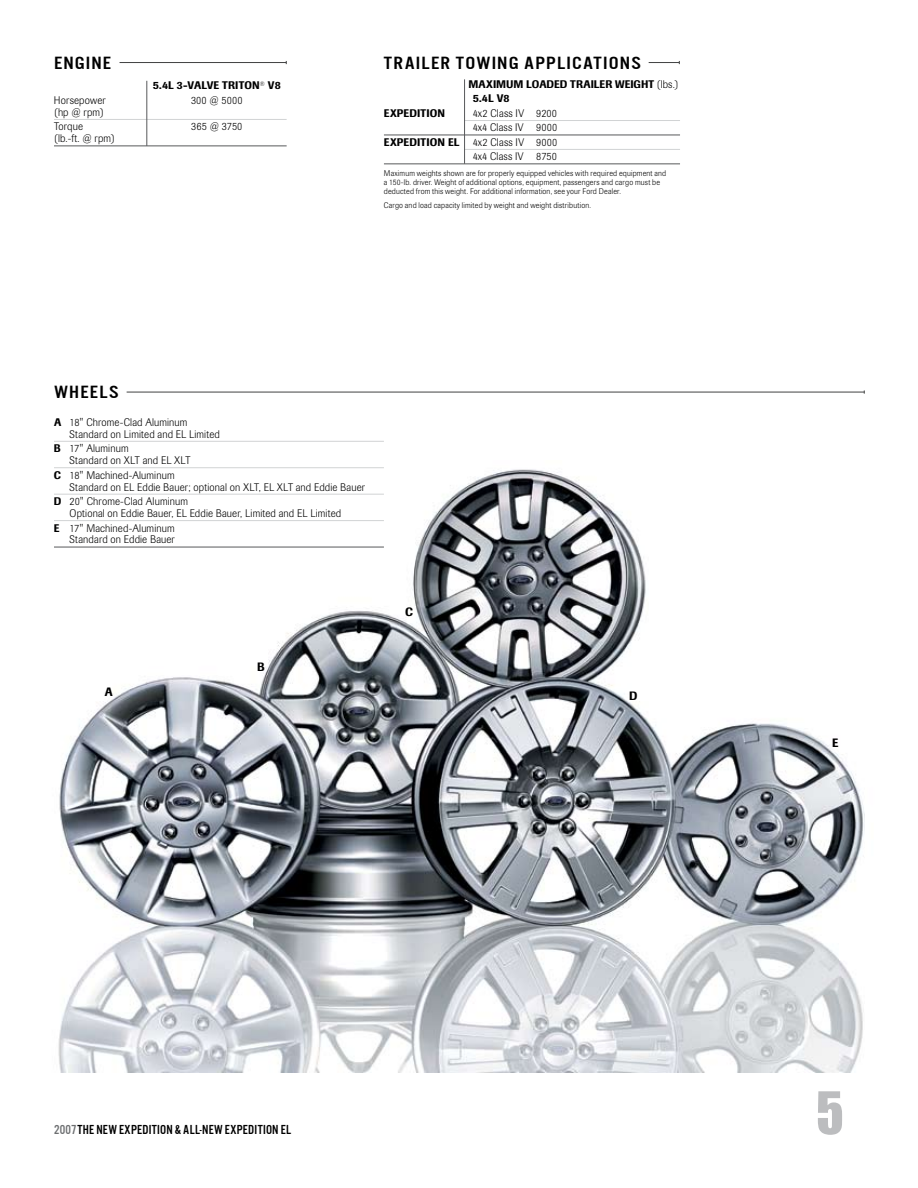
<style>
.page{position:relative;width:918px;height:1188px;background:#fff}
.page>*{position:absolute;margin:0;border:0;box-sizing:border-box;transform-origin:0 0}
.t1{font:54px "Impact";color:#bcbdbf;scale:.95 1}
.t2{font:18.3px "Alternate Got No 3 D";color:#000;scale:1.2 1}
.t3{font:13.5px "Alternate Got No 3 D";letter-spacing:.02em;color:#000}
.t4{font:500 12px "Imago";color:#000;scale:.95 1}
.t5{font:300 10.95px/12px "Imago";letter-spacing:.01em;color:#000;scale:.95 1}
.t6{font:500 10.95px/14.4px "Imago";letter-spacing:.005em;color:#000;scale:.95 1}
.t7{font:300 8.1px/9.1px "Imago";letter-spacing:.02em;color:#000;scale:.95 1}
.s1{font-weight:300}
.s2{font-weight:500}
.s3{color:#6d6f71}
</style>
<div class="page">
<hr style="left:54px;top:119px;width:233px;height:1px;background:#d1d3d4">
<hr style="left:54px;top:146px;width:233px;height:1px;background:#58595b">
<hr style="left:147px;top:81px;width:1px;height:65px;background:#58595b">
<hr style="left:120px;top:62px;width:166px;height:1px;background:#414242">
<hr style="left:464px;top:120px;width:216px;height:1px;background:#d1d3d4">
<hr style="left:384px;top:135px;width:296px;height:1px;background:#58595b">
<hr style="left:464px;top:149px;width:216px;height:1px;background:#d1d3d4">
<hr style="left:384px;top:164px;width:296px;height:1px;background:#58595b">
<hr style="left:464px;top:79px;width:1px;height:85px;background:#58595b">
<hr style="left:649px;top:62px;width:30px;height:1px;background:#414242">
<img style="left:54px;top:468px;width:811px;height:604px">
<hr style="left:127px;top:392px;width:737px;height:1px;background:#414242">
<hr style="left:54px;top:441px;width:330px;height:1px;background:#d1d3d4">
<hr style="left:54px;top:467px;width:330px;height:1px;background:#d1d3d4">
<hr style="left:54px;top:494px;width:330px;height:1px;background:#d1d3d4">
<hr style="left:54px;top:520px;width:330px;height:1px;background:#d1d3d4">
<hr style="left:54px;top:547px;width:330px;height:1px;background:#58595b">
<h2 class="t2" style="left:54px;top:53px;width:35px">ENGINE</h2>
<p class="t6" style="left:153px;top:78px;width:136px">5.4L 3-VALVE TRITON<sup>®</sup> V8</p>
<p class="t5" style="left:54px;top:94px;width:56px">Horsepower</p>
<p class="t5" style="left:191px;top:94px;width:56px">300 @ 5000</p>
<p class="t5" style="left:54px;top:105px;width:54px;line-height:14.4px">(hp @ rpm)<br>Torque</p>
<p class="t5" style="left:191px;top:121px;width:56px">365 @ 3750</p>
<p class="t5" style="left:54px;top:133px;width:66px">(lb.-ft. @ rpm)</p>
<h2 class="t2" style="left:384px;top:53px;width:26px">TRAILE</h2>
<h2 class="t2" style="left:441px;top:53px;width:23px">R TOWIN</h2>
<h2 class="t2" style="left:509px;top:53px;width:22px">G APPLICATIONS</h2>
<p class="t6" style="left:473px;top:77px;width:218px;text-indent:-4px">MAXIMUM LOADED TRAILER WEIGHT <span class="s1">(lbs.)<br></span>5.4L V8</p>
<p class="t6" style="left:384px;top:106px;width:8px">EXPEDITION</p>
<p class="t5" style="left:473px;top:106px;width:91px;line-height:14.4px">4x2 Class IV 9200<br>4x4 Class IV 9000</p>
<p class="t6" style="left:384px;top:135px;width:8px">EXPEDITIONEL</p>
<p class="t5" style="left:473px;top:135px;width:91px;line-height:14.4px">4x2 Class IV 9000<br>4x4 Class IV 8750</p>
<p class="t7" style="left:384px;top:169px;width:299px">Maximum weights shown are for properly equipped vehicles with required equipment and a 150-lb. driver. Weight of additional options, equipment, passengers and cargo must be deducted from this weight. For additional information, see your Ford Dealer.</p>
<p class="t7" style="left:384px;top:201px;width:220px">Cargo and load capacity limited by weight and weight distribution.</p>
<h2 class="t2" style="left:54px;top:383px;width:10px">WHEELS</h2>
<p class="t5" style="left:70px;top:416px;width:160px;text-indent:-16px"><span class="s2">A</span> 18" Chrome-Clad Aluminum<br>Standard on Limited and EL Limited</p>
<p class="t5" style="left:70px;top:443px;width:129px;text-indent:-16px"><span class="s2">B</span> 17" Aluminum<br>Standard on XLT and EL XLT</p>
<p class="t5" style="left:70px;top:469px;width:313px;text-indent:-16px"><span class="s2">C</span> 18" Machined-Aluminum<br>Standard on EL Eddie Bauer; optional on XLT, EL XLT and Eddie Bauer</p>
<p class="t5" style="left:70px;top:495px;width:287px;text-indent:-16px"><span class="s2">D</span> 20" Chrome-Clad Aluminum<br>Optional on Eddie Bauer, EL Eddie Bauer, Limited and EL Limited</p>
<p class="t5" style="left:54px;top:522px;width:129px;text-align:right"><span class="s2">E</span> 17" Machined-Aluminum<br>Standard on Eddie Bauer</p>
<p class="t4" style="left:105px;top:684px;width:10px">A</p>
<p class="t4" style="left:257px;top:659px;width:9px">B</p>
<p class="t4" style="left:405px;top:604px;width:8px">C</p>
<p class="t4" style="left:629px;top:689px;width:10px">D</p>
<p class="t3" style="left:54px;top:1122px;width:239px"><span class="s3">2007</span>THE NEW EXPEDITION &amp; ALL-NEW EXPEDITION EL</p>
<p class="t4" style="left:832px;top:735px;width:8px">E</p>
<h1 class="t1" style="left:816px;top:1080px;width:30px">5</h1>
</div>
